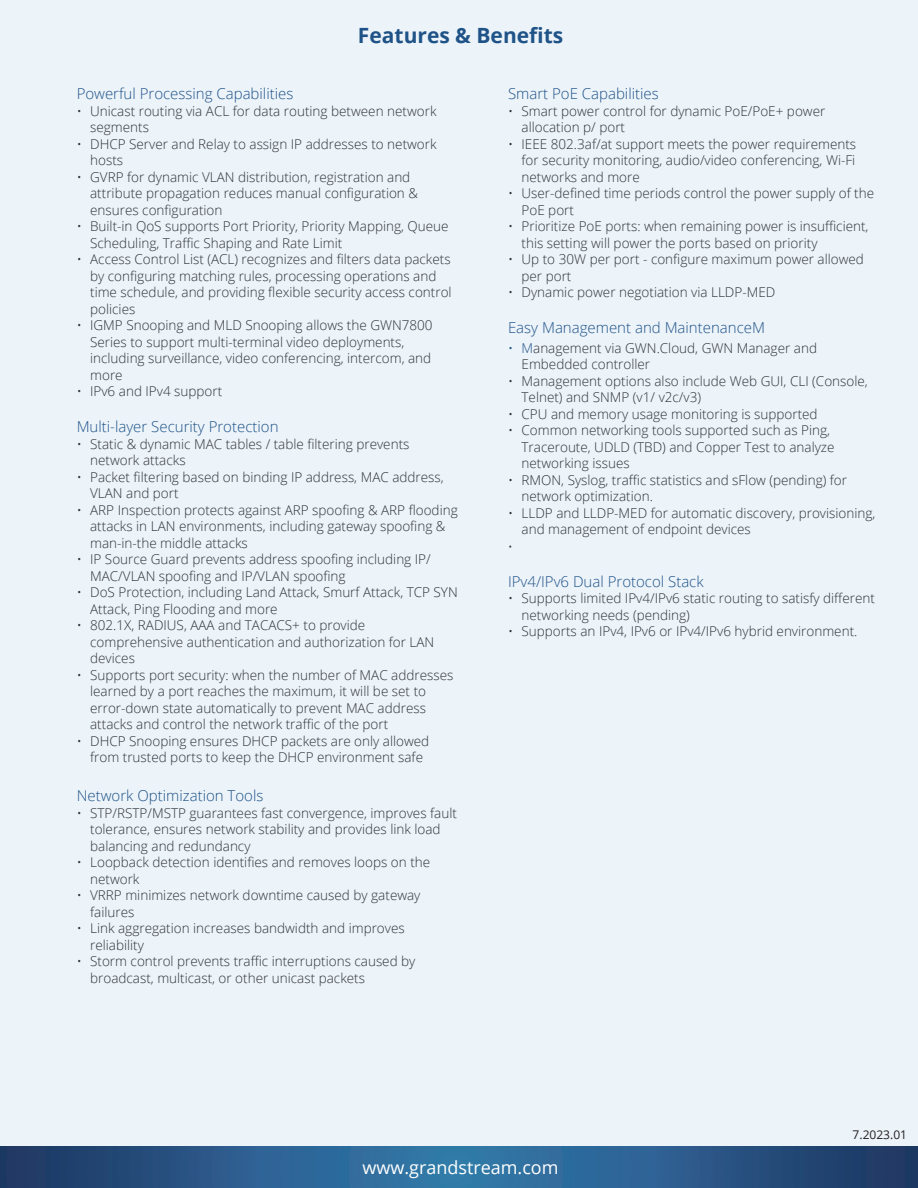
<style>
.page{position:relative;width:918px;height:1188px;background:#fff}
.page>*{position:absolute;margin:0;border:0;box-sizing:border-box;transform-origin:0 0}
.Body{font:700 21px "Open Sans";color:#1f5388}
.t1{font:18px "Open Sans";color:#fff}
.t2{font:300 15px "Open Sans";color:#1f5388}
.t3{font:300 13.5px/16.5px "Open Sans";color:#2f3234}
.t4{font:12px "Open Sans";color:#231f20}
.t5{font:300 12px "Open Sans";color:#2f3234}
.s1{color:#1f5388}
</style>
<div class="page">
<div style="left:0;top:0;width:918px;height:1146px;background:#ecf3f9"></div>
<svg style="left:0;top:1146px;width:918px;height:42px;background:#295988"></svg>
<p class="Body" style="left:358px;top:21px;width:207px">Features &amp; Benefits</p>
<p class="t2" style="left:77px;top:84px;width:218px">Powerful Processing Capabilities</p>
<p class="t3" style="left:90px;top:102px;width:348px;text-indent:-14px">• Unicast routing via ACL for data routing between network segments</p>
<p class="t3" style="left:90px;top:135px;width:348px;text-indent:-14px">• DHCP Server and Relay to assign IP addresses to network hosts</p>
<p class="t3" style="left:90px;top:168px;width:329px;text-indent:-14px">• GVRP for dynamic VLAN distribution, registration and attribute propagation reduces manual configuration &amp; ensures configuration</p>
<p class="t3" style="left:90px;top:218px;width:360px;text-indent:-14px">• Built-in QoS supports Port Priority, Priority Mapping, Queue<br>Scheduling, Traffic Shaping and Rate Limit</p>
<p class="t3" style="left:90px;top:251px;width:363px;text-indent:-14px">• Access Control List (ACL) recognizes and filters data packets by configuring matching rules, processing operations and time schedule, and providing flexible security access control policies</p>
<p class="t3" style="left:90px;top:317px;width:344px;text-indent:-14px">• IGMP Snooping and MLD Snooping allows the GWN7800<br>Series to support multi-terminal video deployments, including surveillance, video conferencing, intercom, and more</p>
<p class="t3" style="left:77px;top:383px;width:147px">• IPv6 and IPv4 support</p>
<p class="t2" style="left:77px;top:417px;width:203px">Multi-layer Security Protection</p>
<p class="t3" style="left:90px;top:435px;width:321px;text-indent:-14px">• Static &amp; dynamic MAC tables / table filtering prevents network attacks</p>
<p class="t3" style="left:90px;top:468px;width:355px;text-indent:-14px">• Packet filtering based on binding IP address, MAC address,<br>VLAN and port</p>
<p class="t3" style="left:90px;top:501px;width:369px;text-indent:-14px">• ARP Inspection protects against ARP spoofing &amp; ARP flooding attacks in LAN environments, including gateway spoofing &amp; man-in-the middle attacks</p>
<p class="t3" style="left:90px;top:551px;width:342px;text-indent:-14px">• IP Source Guard prevents address spoofing including IP/<br>MAC/VLAN spoofing and IP/VLAN spoofing</p>
<p class="t3" style="left:90px;top:584px;width:369px;text-indent:-14px">• DoS Protection, including Land Attack, Smurf Attack, TCP SYN<br>Attack, Ping Flooding and more</p>
<p class="t3" style="left:90px;top:617px;width:346px;text-indent:-14px">• 802.1X, RADIUS, AAA and TACACS+ to provide comprehensive authentication and authorization for LAN devices</p>
<p class="t3" style="left:90px;top:666px;width:365px;text-indent:-14px">• Supports port security: when the number of MAC addresses learned by a port reaches the maximum, it will be set to error-down state automatically to prevent MAC address attacks and control the network traffic of the port</p>
<p class="t3" style="left:77px;top:732px;width:354px;text-align:center">• DHCP Snooping ensures DHCP packets are only allowed from trusted ports to keep the DHCP environment safe</p>
<p class="t2" style="left:77px;top:786px;width:188px">Network Optimization Tools</p>
<p class="t3" style="left:90px;top:804px;width:368px;text-indent:-14px">• STP/RSTP/MSTP guarantees fast convergence, improves fault tolerance, ensures network stability and provides link load balancing and redundancy</p>
<p class="t3" style="left:90px;top:854px;width:342px;text-indent:-14px">• Loopback detection identifies and removes loops on the network</p>
<p class="t3" style="left:90px;top:887px;width:332px;text-indent:-14px">• VRRP minimizes network downtime caused by gateway failures</p>
<p class="t3" style="left:90px;top:920px;width:316px;text-indent:-14px">• Link aggregation increases bandwidth and improves reliability</p>
<p class="t3" style="left:90px;top:953px;width:327px;text-indent:-14px">• Storm control prevents traffic interruptions caused by broadcast, multicast, or other unicast packets</p>
<p class="t2" style="left:508px;top:84px;width:152px">Smart PoE Capabilities</p>
<p class="t3" style="left:522px;top:102px;width:305px;text-indent:-14px">• Smart power control for dynamic PoE/PoE+ power allocation p/ port</p>
<p class="t3" style="left:522px;top:135px;width:336px;text-align:justify;text-indent:-14px">• IEEE 802.3af/at support meets the power requirements for security monitoring, audio/video conferencing, Wi-Fi networks and more</p>
<p class="t3" style="left:522px;top:185px;width:354px;text-indent:-14px">• User-defined time periods control the power supply of the<br>PoE port</p>
<p class="t3" style="left:522px;top:218px;width:349px;text-indent:-14px">• Prioritize PoE ports: when remaining power is insufficient, this setting will power the ports based on priority</p>
<p class="t3" style="left:522px;top:251px;width:344px;text-indent:-14px">• Up to 30W per port - configure maximum power allowed per port</p>
<p class="t3" style="left:508px;top:284px;width:269px">• Dynamic power negotiation via LLDP-MED</p>
<p class="t2" style="left:508px;top:318px;width:259px">Easy Management and MaintenanceM</p>
<p class="t3" style="left:522px;top:339px;width:297px;text-indent:-14px"><span class="s1">• M</span>anagement via GWN.Cloud, GWN Manager and<br>Embedded controller</p>
<p class="t3" style="left:522px;top:372px;width:348px;text-indent:-14px">• Management options also include Web GUI, CLI (Console,<br>Telnet) and SNMP (v1/ v2c/v3)</p>
<p class="t3" style="left:508px;top:405px;width:311px">• CPU and memory usage monitoring is supported</p>
<p class="t3" style="left:522px;top:422px;width:315px;text-indent:-14px">• Common networking tools supported such as Ping,<br>Traceroute, UDLD (TBD) and Copper Test to analyze networking issues</p>
<p class="t3" style="left:522px;top:471px;width:327px;text-indent:-14px">• RMON, Syslog, traffic statistics and sFlow (pending) for network optimization.</p>
<p class="t3" style="left:522px;top:504px;width:355px;text-indent:-14px">• LLDP and LLDP-MED for automatic discovery, provisioning, and management of endpoint devices</p>
<p class="t5" style="left:508px;top:538px;width:6px">•</p>
<p class="t2" style="left:508px;top:571px;width:197px">IPv4/IPv6 Dual Protocol Stack</p>
<p class="t3" style="left:522px;top:590px;width:355px;text-indent:-14px">• Supports limited IPv4/IPv6 static routing to satisfy different networking needs (pending)</p>
<p class="t3" style="left:508px;top:623px;width:351px">• Supports an IPv4, IPv6 or IPv4/IPv6 hybrid environment.</p>
<p class="t4" style="left:853px;top:1127px;width:56px">7.2023.01</p>
<p class="t1" style="left:362px;top:1155px;width:198px">www.grandstream.com</p>
</div>
